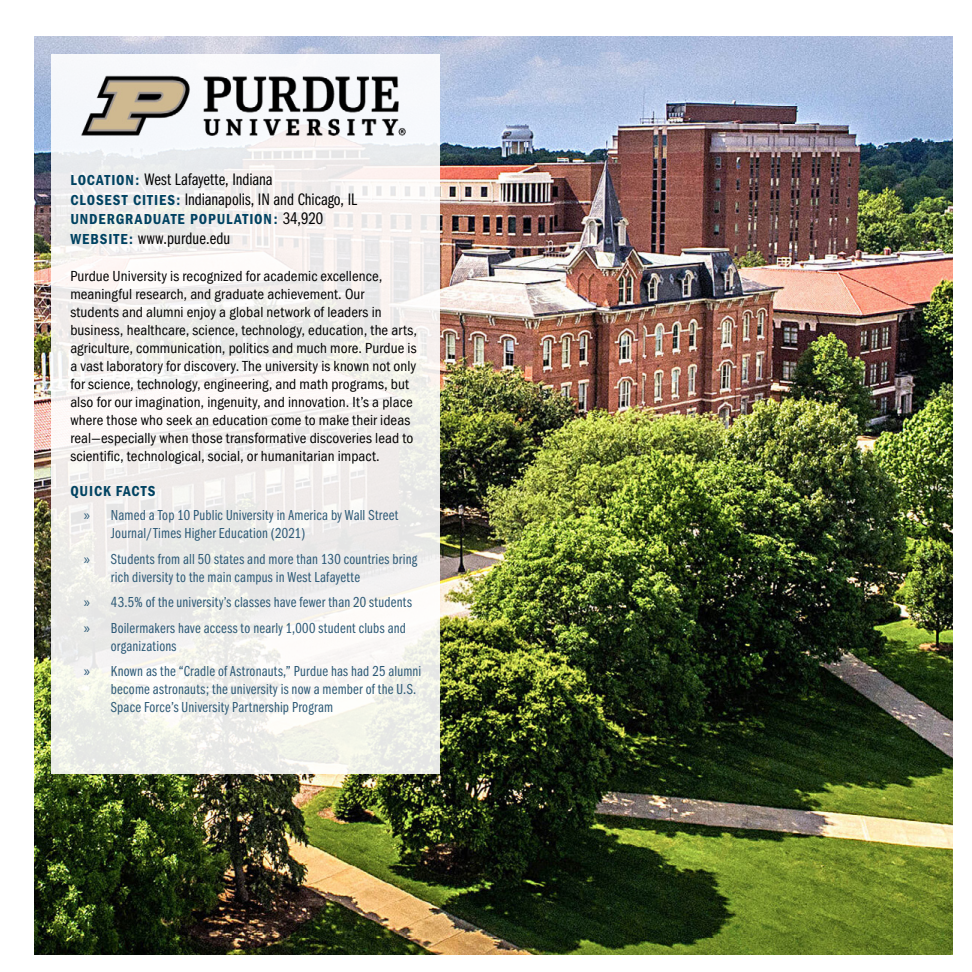
<style>
.page{position:relative;width:972px;height:972px;background:#fff}
.page>*{position:absolute;margin:0;border:0;box-sizing:border-box;transform-origin:0 0}
.t1{font:17.25px/19.5px "Franklin Gothic Book Cmpr";color:#000}
.t2{font:condensed 15px/18px "Franklin Gothic";letter-spacing:.005em;color:#000}
.t3{font:15px/18px "Franklin Gothic Book Cmpr";letter-spacing:.02em;color:#2c5976}
.t4{font:600 condensed 15px "Franklin Gothic";letter-spacing:.06em;color:#004261}
.s1{font-family:"Franklin Gothic";font-weight:600;font-stretch:condensed;font-size:15px;color:#004261}
.s2{font-family:"Franklin Gothic Book Cmpr";font-weight:400;font-stretch:normal;font-size:17.25px;color:#000}
.s3{font-family:"Myriad Pro"}
</style>
<div class="page">
<img style="left:34px;top:36px;width:918px;height:918px">
<div style="left:51px;top:54px;width:389px;height:720px;background:linear-gradient(to right,#f1f1ef,#f3f1ef)"></div>
<img style="left:81px;top:76px;width:327px;height:59px">
<p class="t1" style="left:70px;top:170px;width:288px"><span class="s1">LOCATION:</span> West Lafayette, Indiana<br><span class="s1">CLOSEST CITIES:</span> Indianapolis, IN and Chicago, IL</p>
<p class="t4" style="left:70px;top:211px;width:254px">UNDERGRADUATE POPULATION: <span class="s2">34,920</span></p>
<p class="t1" style="left:70px;top:228px;width:162px"><span class="s1">WEBSITE:</span> www.purdue.edu</p>
<p class="t2" style="left:70px;top:267px;width:348px">Purdue University is recognized for academic excellence, meaningful research, and graduate achievement. Our<br>students and alumni enjoy a global network of leaders in business, healthcare, science, technology, education, the arts, agriculture, communication, politics and much more. Purdue is a vast laboratory for discovery. The university is known not only for science, technology, engineering, and math programs, but also for our imagination, ingenuity, and innovation. It’s a place where those who seek an education come to make their ideas real—especially when those transformative discoveries lead to scientific, technological, social, or humanitarian impact.</p>
<p class="t4" style="left:70px;top:482px;width:87px">QUICK FACTS</p>
<p class="t3" style="left:111px;top:507px;width:289px;text-indent:-27px"><span class="s3">»</span> Named a Top 10 Public University in America by Wall Street<br>Journal/Times Higher Education (2021)</p>
<p class="t3" style="left:111px;top:550px;width:308px;text-indent:-27px"><span class="s3">»</span> Students from all 50 states and more than 130 countries bring rich diversity to the main campus in West Lafayette</p>
<p class="t3" style="left:84px;top:590px;width:330px;line-height:25.5px"><span class="s3">»</span> 43.5% of the university’s classes have fewer than 20 students <span class="s3">»</span> Boilermakers have access to nearly 1,000 student clubs and</p>
<p class="t3" style="left:84px;top:633px;width:339px;line-height:25.5px;text-indent:27px">organizations<br><span class="s3">»</span> Known as the “Cradle of Astronauts,” Purdue has had 25 alumni</p>
<p class="t3" style="left:111px;top:681px;width:307px">become astronauts; the university is now a member of the U.S.<br>Space Force’s University Partnership Program</p>
</div>
